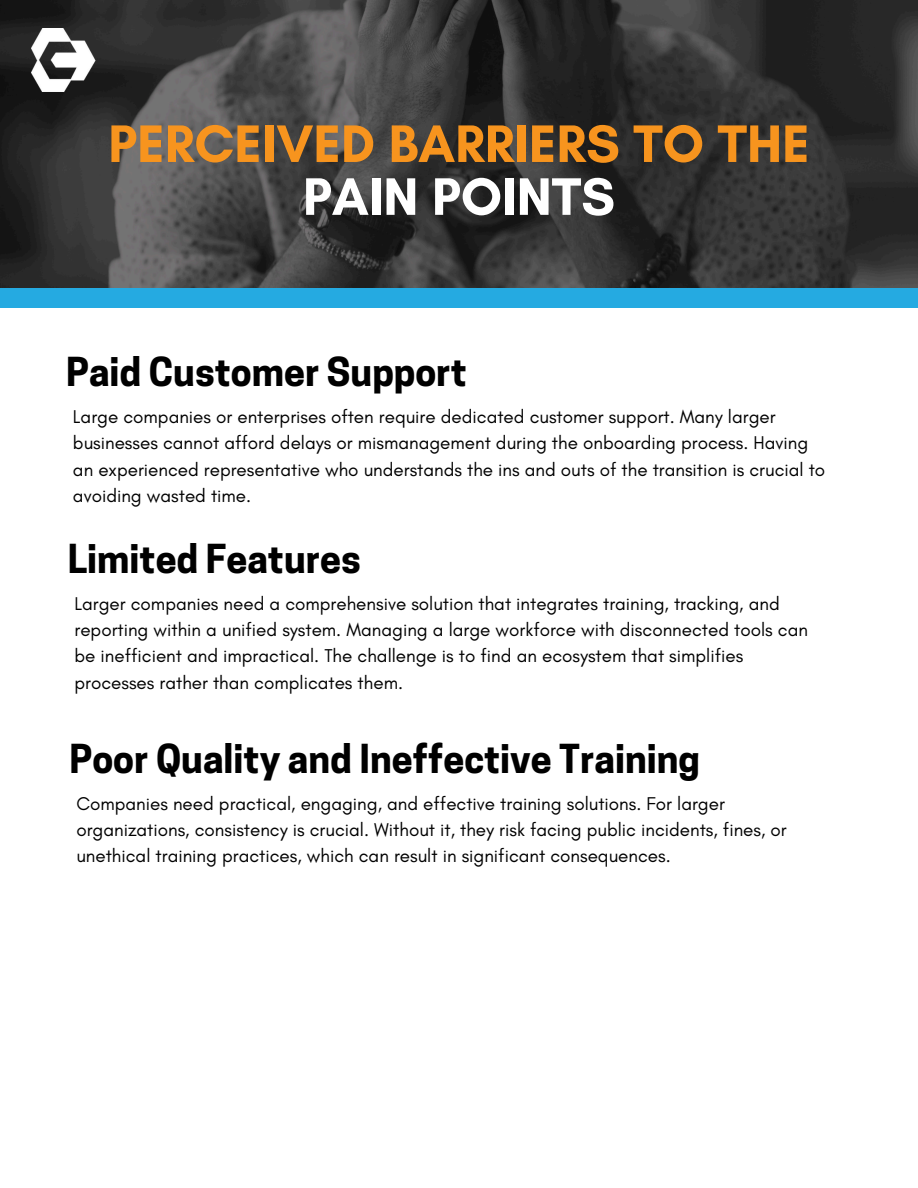
<style>
.page{position:relative;width:918px;height:1188px;background:#fff}
.page>*{position:absolute;margin:0;border:0;box-sizing:border-box;transform-origin:0 0}
.t1{font:700 53.7px/52.8px "Glacial Indifference";color:#f7941e;text-align:center}
.t2{font:700 37.5px "Cooper Hewitt";color:#000}
.t3{font:18.9px/26.2px "Glacial Indifference";color:#000}
.s1{color:#fff}
</style>
<div class="page">
<img style="left:0;top:0;width:918px;height:288px">
<div style="left:0;top:288px;width:918px;height:20px;background:#25aae1"></div>
<img style="left:32px;top:29px;width:72px;height:63px">
<p class="t1" style="left:108px;top:117px;width:703px">PERCEIVED BARRIERS TO THE<br><span class="s1">PAIN POINTS</span></p>
<p class="t2" style="left:66px;top:358px;width:402px">Paid Customer Support</p>
<h1 class="t3" style="left:73px;top:403px;width:754px">Large companies or enterprises often require dedicated customer support. Many larger businesses cannot afford delays or mismanagement during the onboarding process. Having an experienced representative who understands the ins and outs of the transition is crucial to avoiding wasted time.</h1>
<p class="t2" style="left:68px;top:545px;width:295px">Limited Features</p>
<h2 class="t3" style="left:75px;top:590px;width:735px">Larger companies need a comprehensive solution that integrates training, tracking, and reporting within a unified system. Managing a large workforce with disconnected tools can be inefficient and impractical. The challenge is to find an ecosystem that simplifies processes rather than complicates them.</h2>
<p class="t2" style="left:70px;top:745px;width:632px">Poor Quality and Ineffective Training</p>
<h2 class="t3" style="left:76px;top:790px;width:712px">Companies need practical, engaging, and effective training solutions. For larger organizations, consistency is crucial. Without it, they risk facing public incidents, fines, or unethical training practices, which can result in significant consequences.</h2>
</div>
